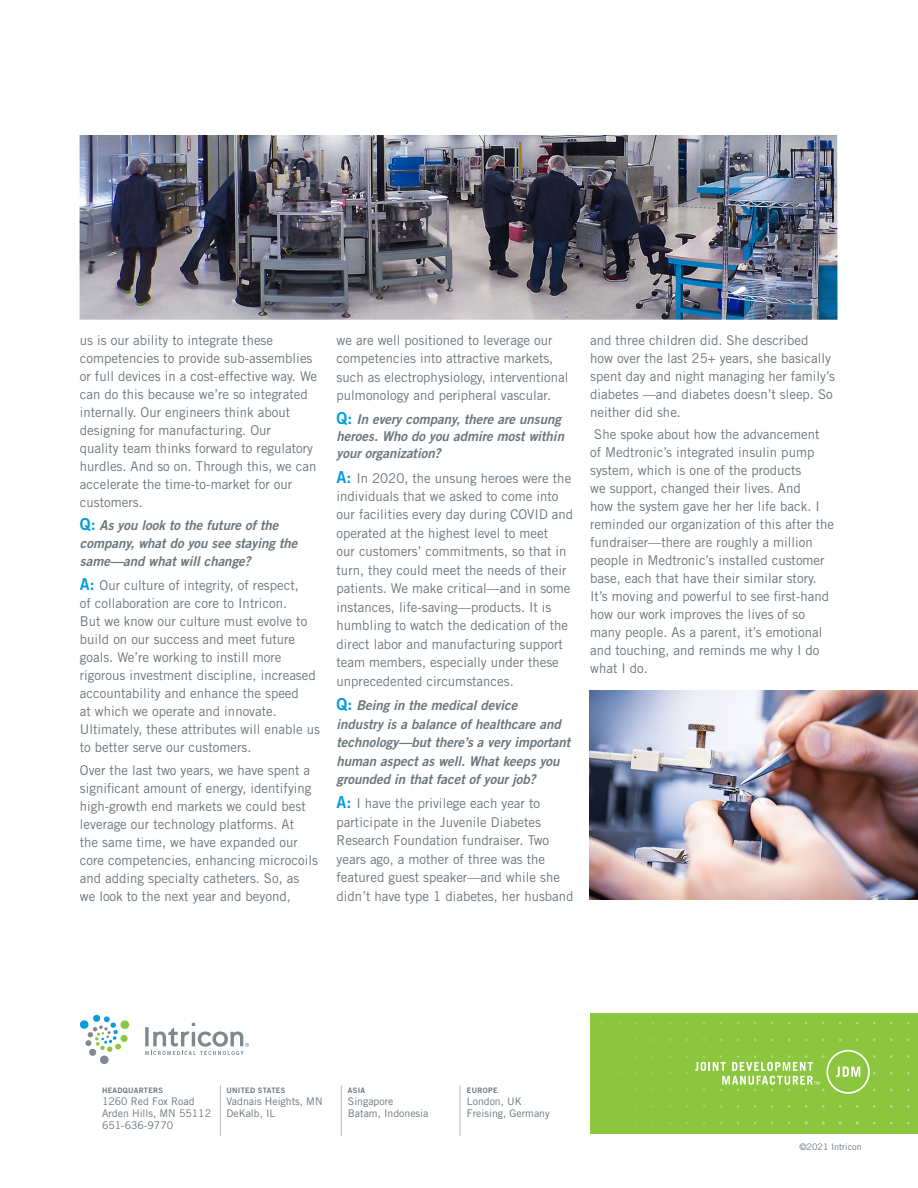
<style>
.page{position:relative;width:918px;height:1188px;background:#fff}
.page>*{position:absolute;margin:0;border:0;box-sizing:border-box;transform-origin:0 0}
.BODY_TEXT{font:13.5px/18px "Trade Gothic LT Std";color:#6b757c}
.BODY_TEXT-2{font:13.5px/18.5px "Trade Gothic LT Std Bd 2 Obl";color:#6b757c}
.t1{font:10.5px "Trade Gothic LT Std";color:#6b757c}
.t2{font:10.5px "Trade Gothic LT Std";color:#69767d}
.t3{font:9px "Trade Gothic LT Std";color:#6b757c}
.t4{font:7.5px "Trade Gothic LT Std Bd 2";letter-spacing:.04em;color:#6b757c}
.t5{font:7.5px "Trade Gothic LT Std Bd 2";letter-spacing:.04em;color:#69767d}
.s1{font-family:"Trade Gothic LT Std Bd 2";font-size:16.5px;color:#069ddc}
</style>
<div class="page">
<div style="left:590px;top:1013px;width:328px;height:121px;background:#8cc63e"></div>
<svg style="left:673px;top:1047px;width:200px;height:51px;background:#9c5"></svg>
<img style="left:80px;top:135px;width:758px;height:185px">
<img style="left:590px;top:690px;width:328px;height:209px">
<svg style="left:79px;top:1014px;width:51px;height:50px"></svg>
<svg style="left:145px;top:1023px;width:104px;height:32px"></svg>
<hr style="left:220px;top:1085px;width:1px;height:51px;background:#bcbdc0">
<hr style="left:341px;top:1086px;width:1px;height:50px;background:#bcbdc0">
<hr style="left:460px;top:1085px;width:1px;height:51px;background:#bcbdc0">
<p class="BODY_TEXT" style="left:80px;top:331px;width:239px">us is our ability to integrate these competencies to provide sub-assemblies or full devices in a cost-effective way. We can do this because we’re so integrated internally. Our engineers think about designing for manufacturing. Our<br>quality team thinks forward to regulatory hurdles. And so on. Through this, we can accelerate the time-to-market for our customers.</p>
<p class="BODY_TEXT-2" style="left:80px;top:517px;width:219px;line-height:18px"><span class="s1">Q:</span> As you look to the future of the company, what do you see staying the same—and what will change?</p>
<p class="BODY_TEXT" style="left:80px;top:576px;width:242px"><span class="s1">A:</span> Our culture of integrity, of respect,<br>of collaboration are core to Intricon.<br>But we know our culture must evolve to build on our success and meet future goals. We’re working to instill more rigorous investment discipline, increased accountability and enhance the speed<br>at which we operate and innovate.<br>Ultimately, these attributes will enable us to better serve our customers.</p>
<p class="BODY_TEXT" style="left:80px;top:761px;width:240px">Over the last two years, we have spent a significant amount of energy, identifying high-growth end markets we could best leverage our technology platforms. At<br>the same time, we have expanded our core competencies, enhancing microcoils and adding specialty catheters. So, as we look to the next year and beyond,</p>
<p class="BODY_TEXT" style="left:337px;top:330px;width:233px;line-height:18.5px">we are well positioned to leverage our competencies into attractive markets, such as electrophysiology, interventional pulmonology and peripheral vascular.</p>
<p class="BODY_TEXT-2" style="left:337px;top:411px;width:229px;line-height:17px"><span class="s1">Q:</span> In every company, there are unsung heroes. Who do you admire most within your organization?</p>
<p class="BODY_TEXT" style="left:337px;top:468px;width:238px;line-height:18.5px"><span class="s1">A:</span> In 2020, the unsung heroes were the individuals that we asked to come into our facilities every day during COVID and operated at the highest level to meet<br>our customers’ commitments, so that in turn, they could meet the needs of their patients. We make critical—and in some instances, life-saving—products. It is humbling to watch the dedication of the direct labor and manufacturing support team members, especially under these unprecedented circumstances.</p>
<p class="BODY_TEXT-2" style="left:337px;top:696px;width:235px"><span class="s1">Q:</span> Being in the medical device<br>industry is a balance of healthcare and technology—but there’s a very important human aspect as well. What keeps you grounded in that facet of your job?</p>
<p class="BODY_TEXT" style="left:337px;top:794px;width:239px;line-height:18.5px"><span class="s1">A:</span> I have the privilege each year to participate in the Juvenile Diabetes Research Foundation fundraiser. Two years ago, a mother of three was the featured guest speaker—and while she didn’t have type 1 diabetes, her husband</p>
<p class="BODY_TEXT" style="left:590px;top:331px;width:246px">and three children did. She described<br>how over the last 25+ years, she basically spent day and night managing her family’s diabetes —and diabetes doesn’t sleep. So neither did she.</p>
<p class="BODY_TEXT" style="left:590px;top:425px;width:245px">She spoke about how the advancement<br>of Medtronic’s integrated insulin pump system, which is one of the products<br>we support, changed their lives. And<br>how the system gave her her life back. I reminded our organization of this after the fundraiser—there are roughly a million people in Medtronic’s installed customer base, each that have their similar story.<br>It’s moving and powerful to see first-hand how our work improves the lives of so many people. As a parent, it’s emotional and touching, and reminds me why I do what I do.</p>
<p class="t4" style="left:102px;top:1086px;width:63px">HEADQUARTERS</p>
<p class="t1" style="left:102px;top:1095px;width:94px">1260 Red Fox Road</p>
<p class="t1" style="left:102px;top:1107px;width:111px">Arden Hills, MN 55112</p>
<p class="t1" style="left:102px;top:1119px;width:73px">651-636-9770</p>
<p class="t4" style="left:226px;top:1086px;width:60px">UNITED STATES</p>
<p class="t1" style="left:226px;top:1095px;width:98px">Vadnais Heights, MN</p>
<p class="t1" style="left:226px;top:1107px;width:51px">DeKalb, IL</p>
<p class="t4" style="left:348px;top:1086px;width:19px">ASIA</p>
<p class="t1" style="left:348px;top:1095px;width:47px">Singapore</p>
<p class="t1" style="left:348px;top:1107px;width:82px">Batam, Indonesia</p>
<p class="t5" style="left:467px;top:1086px;width:32px">EUROPE</p>
<p class="t2" style="left:467px;top:1095px;width:56px">London, UK</p>
<p class="t2" style="left:467px;top:1107px;width:84px">Freising, Germany</p>
<p class="t3" style="left:799px;top:1141px;width:64px">©2021 Intricon</p>
</div>
